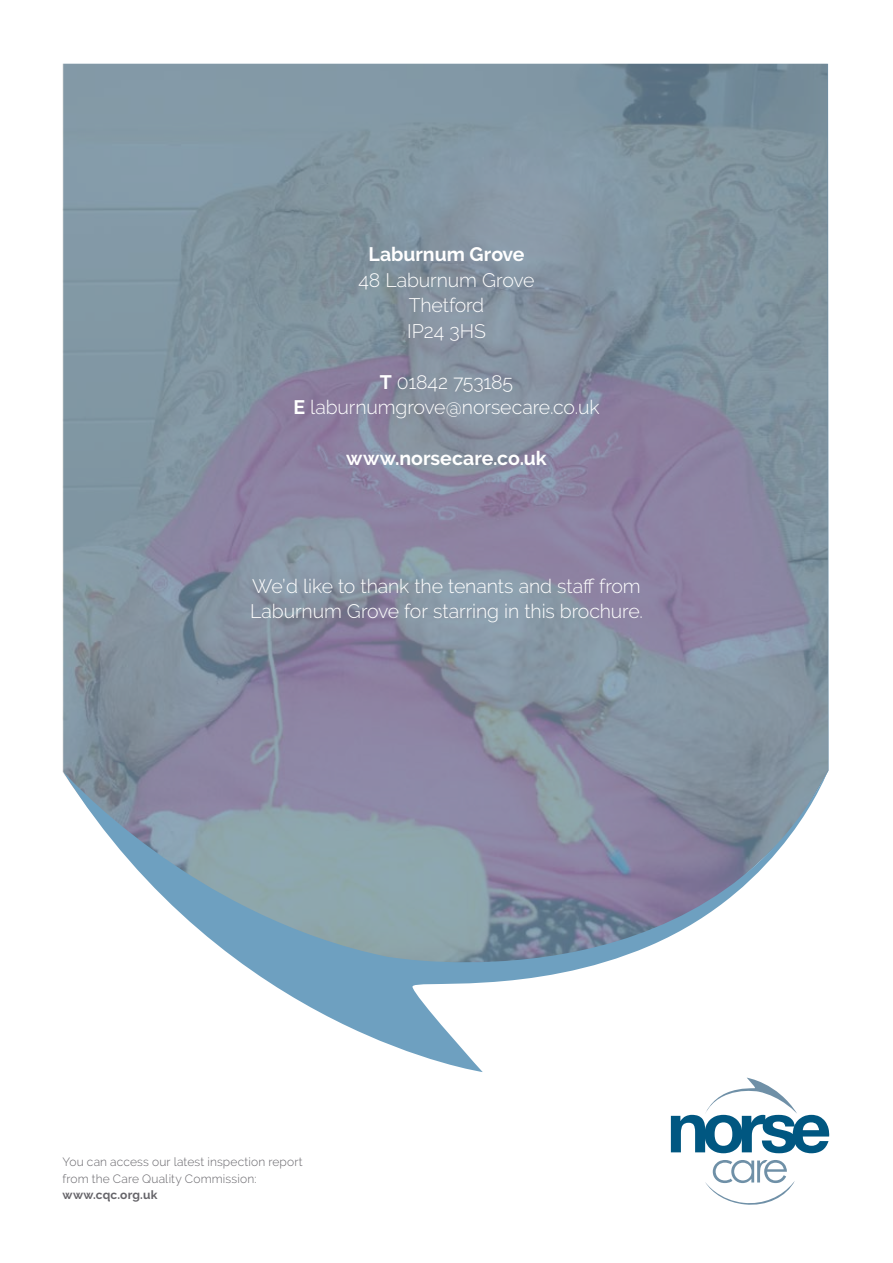
<style>
.page{position:relative;width:893px;height:1263px;background:#fff}
.page>*{position:absolute;margin:0;border:0;box-sizing:border-box;transform-origin:0 0}
.t1{font:300 19.5px/25.5px "Raleway";letter-spacing:-.005em;color:#fff;text-align:center}
.t2{font:700 19.5px "Raleway";color:#fff}
.t3{font:300 12px/16.5px "Raleway";letter-spacing:.015em;color:#66656a}
.t4{font:700 12px "Raleway";letter-spacing:.015em;color:#66656a}
.s1{font-weight:700}
</style>
<div class="page">
<img style="left:63px;top:64px;width:765px;height:706px">
<svg style="left:705px;top:1160px;width:90px;height:45px"></svg>
<svg style="left:671px;top:1078px;width:158px;height:75px"></svg>
<svg style="left:63px;top:770px;width:765px;height:302px"></svg>
<p class="t2" style="left:368px;top:243px;width:158px">Laburnum Grove</p>
<p class="t1" style="left:358px;top:267px;width:177px">48 Laburnum Grove<br>Thetford<br>IP24 3HS</p>
<p class="t1" style="left:293px;top:369px;width:308px"><span class="s1">T</span> 01842 753185<br><span class="s1">E</span> laburnumgrove@norsecare.co.uk</p>
<p class="t2" style="left:346px;top:447px;width:202px">www.norsecare.co.uk</p>
<p class="t1" style="left:250px;top:573px;width:394px;text-align:left">We’d like to thank the tenants and staff from<br>Laburnum Grove for starring in this brochure.</p>
<p class="t3" style="left:63px;top:1154px;width:242px">You can access our latest inspection report from the Care Quality Commission:</p>
<p class="t4" style="left:63px;top:1188px;width:96px">www.cqc.org.uk</p>
</div>
